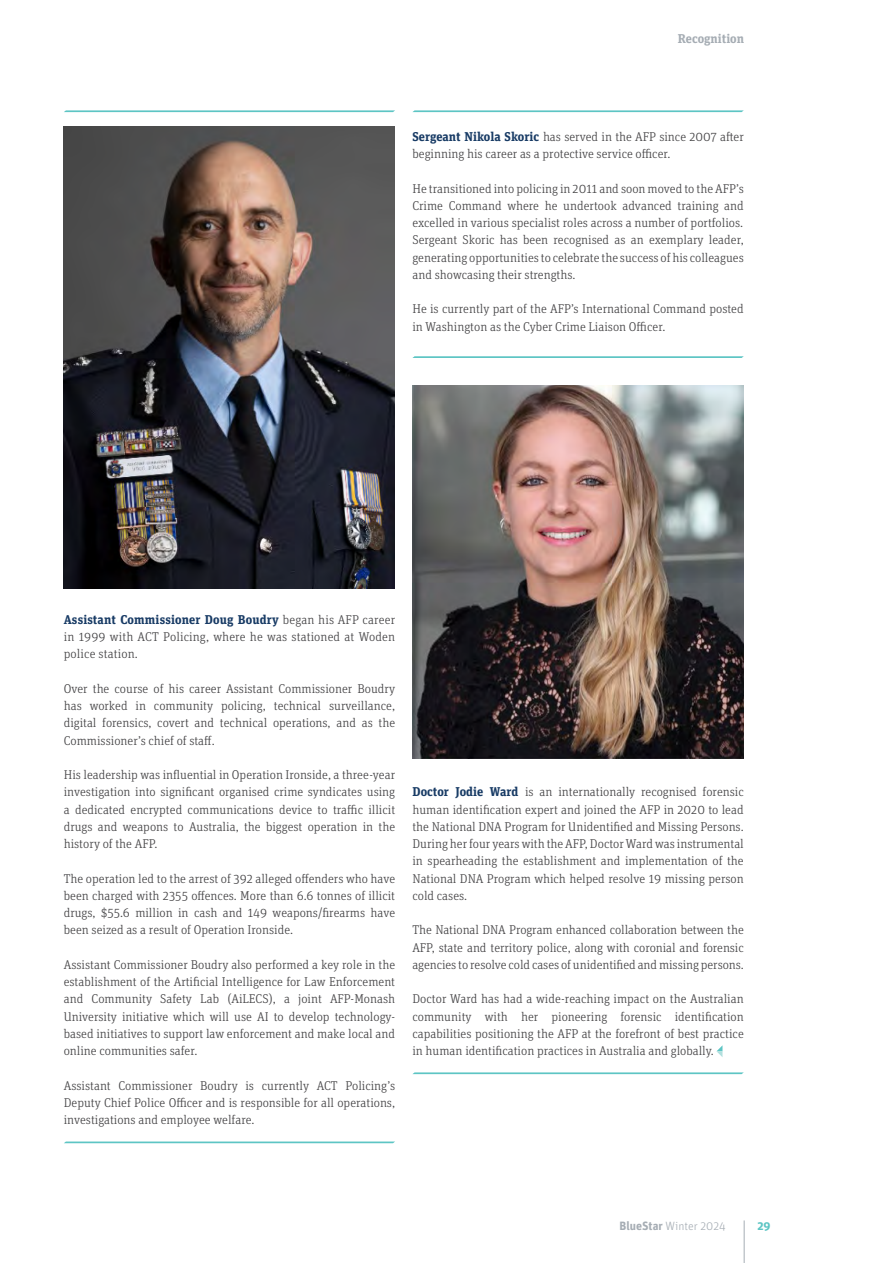
<style>
.page{position:relative;width:893px;height:1263px;background:#fff}
.page>*{position:absolute;margin:0;border:0;box-sizing:border-box;transform-origin:0 0}
.Heading{font:300 12.75px/17.2px "Unit Slab OT";color:#414042;text-align:justify}
.Heading_1{font:700 12.75px "Unit Slab OT";color:#a6adb4}
.t1{font:300 12px "Unit OT";color:#a6adb4}
.Heading_1-2{font:700 12px "Unit OT";color:#5dc5c4}
.s1{font-weight:700;color:#183b65}
.s2{font-weight:700}
</style>
<div class="page">
<hr style="left:744px;top:1220px;width:1px;height:43px;background:#a6adb4">
<svg style="left:716px;top:1046px;width:6px;height:11px"></svg>
<svg style="left:64px;top:110px;width:331px;height:2px"></svg>
<svg style="left:412px;top:110px;width:332px;height:2px"></svg>
<svg style="left:64px;top:1141px;width:331px;height:2px"></svg>
<svg style="left:412px;top:356px;width:332px;height:2px"></svg>
<svg style="left:412px;top:1072px;width:332px;height:2px"></svg>
<img style="left:64px;top:127px;width:330px;height:462px">
<img style="left:412px;top:386px;width:331px;height:373px">
<p class="Heading_1" style="left:678px;top:30px;width:68px">Recognition</p>
<p class="Heading" style="left:412px;top:128px;width:333px"><span class="s1">Sergeant Nikola Skoric</span> has served in the AFP since 2007 after beginning his career as a protective service officer.</p>
<p class="Heading" style="left:412px;top:179px;width:333px">He transitioned into policing in 2011 and soon moved to the AFP’s Crime Command where he undertook advanced training and excelled in various specialist roles across a number of portfolios.</p>
<p class="Heading" style="left:412px;top:231px;width:333px">Sergeant Skoric has been recognised as an exemplary leader, generating opportunities to celebrate the success of his colleagues and showcasing their strengths.</p>
<p class="Heading" style="left:412px;top:300px;width:333px">He is currently part of the AFP’s International Command posted in Washington as the Cyber Crime Liaison Officer.</p>
<p class="Heading" style="left:64px;top:611px;width:333px"><span class="s1">Assistant Commissioner Doug Boudry</span> began his AFP career in 1999 with ACT Policing, where he was stationed at Woden police station.</p>
<p class="Heading" style="left:64px;top:680px;width:333px">Over the course of his career Assistant Commissioner Boudry has worked in community policing, technical surveillance, digital forensics, covert and technical operations, and as the Commissioner’s chief of staff.</p>
<p class="Heading" style="left:64px;top:766px;width:333px">His leadership was influential in Operation Ironside, a three-year investigation into significant organised crime syndicates using a dedicated encrypted communications device to traffic illicit drugs and weapons to Australia, the biggest operation in the history of the AFP.</p>
<p class="Heading" style="left:64px;top:869px;width:333px">The operation led to the arrest of 392 alleged offenders who have been charged with 2355 offences. More than 6.6 tonnes of illicit drugs, $55.6 million in cash and 149 weapons/firearms have been seized as a result of Operation Ironside.</p>
<p class="Heading" style="left:64px;top:956px;width:333px">Assistant Commissioner Boudry also performed a key role in the establishment of the Artificial Intelligence for Law Enforcement and Community Safety Lab (AiLECS), a joint AFP-Monash University initiative which will use AI to develop technology&shy;based initiatives to support law enforcement and make local and online communities safer.</p>
<p class="Heading" style="left:64px;top:1076px;width:333px">Assistant Commissioner Boudry is currently ACT Policing’s Deputy Chief Police Officer and is responsible for all operations, investigations and employee welfare.</p>
<p class="Heading" style="left:412px;top:783px;width:333px"><span class="s1">Doctor Jodie Ward</span> is an internationally recognised forensic human identification expert and joined the AFP in 2020 to lead the National DNA Program for Unidentified and Missing Persons.</p>
<p class="Heading" style="left:412px;top:835px;width:333px">During her four years with the AFP, Doctor Ward was instrumental in spearheading the establishment and implementation of the National DNA Program which helped resolve 19 missing person cold cases.</p>
<p class="Heading" style="left:412px;top:921px;width:333px">The National DNA Program enhanced collaboration between the AFP, state and territory police, along with coronial and forensic agencies to resolve cold cases of unidentified and missing persons.</p>
<p class="Heading" style="left:412px;top:990px;width:333px">Doctor Ward has had a wide-reaching impact on the Australian community with her pioneering forensic identification capabilities positioning the AFP at the forefront of best practice in human identification practices in Australia and globally.</p>
<p class="t1" style="left:619px;top:1219px;width:108px"><span class="s2">BlueStar</span> Winter 2024</p>
<p class="Heading_1-2" style="left:757px;top:1218px;width:15px">29</p>
</div>
